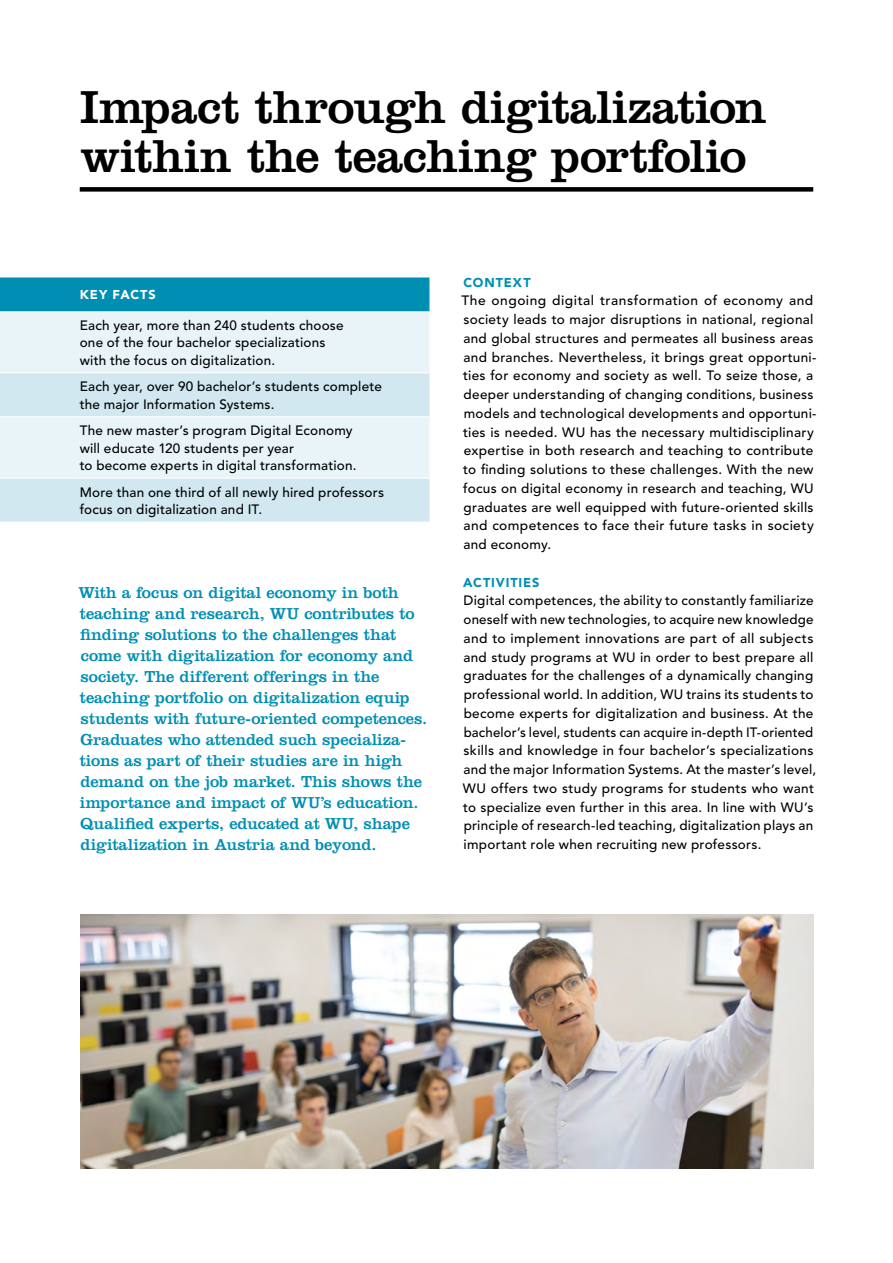
<style>
.page{position:relative;width:893px;height:1263px;background:#fff}
.page>*{position:absolute;margin:0;border:0;box-sizing:border-box;transform-origin:0 0}
.WU17_Headline_A4{font:48px/48.8px "Clarendon LT Std";letter-spacing:-.01em;color:#000}
.Impact-Zitat{font:16.5px/21px "Clarendon LT Std";letter-spacing:-.005em;color:#008fb3}
.WU17_Copy_EN{font:500 13.5px/18.8px "Avenir LT Std";letter-spacing:.02em;color:#000}
.WU17_Tab_Copy_7_5_EN{font:500 13.5px/17.2px "Avenir LT Std";letter-spacing:.015em;color:#000}
.WU17_Zwiti_1__Versal{font:900 12.75px "Avenir LT Std";letter-spacing:.07em;color:#008fb3}
.WU17_Tab_Headline_EN{font:900 12.75px "Avenir LT Std";letter-spacing:.08em;color:#fff}
</style>
<div class="page">
<div style="left:0;top:277px;width:429px;height:34px;background:#008fb3"></div>
<div style="left:0;top:311px;width:429px;height:61px;background:#e8f4f8"></div>
<svg style="left:0;top:373px;width:429px;height:149px;background:#daedf3"></svg>
<hr style="left:0;top:416px;width:80px;height:1px;background:#fff">
<hr style="left:80px;top:416px;width:349px;height:1px;background:#fff">
<hr style="left:0;top:478px;width:80px;height:1px;background:#fff">
<hr style="left:80px;top:478px;width:349px;height:1px;background:#fff">
<img style="left:80px;top:915px;width:733px;height:253px">
<div style="left:80px;top:187px;width:733px;height:5px;background:#000"></div>
<p class="WU17_Headline_A4" style="left:80px;top:83px;width:688px">Impact through digitalization within the teaching portfolio</p>
<p class="WU17_Tab_Headline_EN" style="left:80px;top:287px;width:78px">KEY FACTS</p>
<p class="WU17_Tab_Copy_7_5_EN" style="left:80px;top:317px;width:265px">Each year, more than 240 students choose one of the four bachelor specializations with the focus on digitalization.</p>
<p class="WU17_Tab_Copy_7_5_EN" style="left:80px;top:378px;width:304px">Each year, over 90 bachelor’s students complete the major Information Systems.</p>
<p class="WU17_Tab_Copy_7_5_EN" style="left:80px;top:422px;width:278px">The new master’s program Digital Economy will educate 120 students per year<br>to become experts in digital transformation.</p>
<p class="WU17_Tab_Copy_7_5_EN" style="left:80px;top:484px;width:306px">More than one third of all newly hired professors focus on digitalization and IT.</p>
<p class="Impact-Zitat" style="left:78px;top:582px;width:350px">With a focus on digital economy in both teaching and research, WU contributes to finding solutions to the challenges that come with digitalization for economy and society. The different offerings in the teaching portfolio on digitalization equip students with future-oriented competences.<br>Graduates who attended such specializa&shy;tions as part of their studies are in high demand on the job market. This shows the importance and impact of WU’s education.<br>Qualified experts, educated at WU, shape digitalization in Austria and beyond.</p>
<p class="WU17_Zwiti_1__Versal" style="left:464px;top:274px;width:69px">CONTEXT</p>
<p class="WU17_Copy_EN" style="left:461px;top:292px;width:357px">The ongoing digital transformation of economy and society leads to major disruptions in national, regional and global structures and permeates all business areas and branches. Nevertheless, it brings great opportuni&shy;ties for economy and society as well. To seize those, a deeper understanding of changing conditions, business models and technological developments and opportuni&shy;ties is needed. WU has the necessary multidisciplinary expertise in both research and teaching to contribute to finding solutions to these challenges. With the new focus on digital economy in research and teaching, WU graduates are well equipped with future-oriented skills and competences to face their future tasks in society and economy.</p>
<p class="WU17_Zwiti_1__Versal" style="left:463px;top:574px;width:78px">ACTIVITIES</p>
<p class="WU17_Copy_EN" style="left:463px;top:592px;width:355px">Digital competences, the ability to constantly familiarize oneself with new technologies, to acquire new knowledge and to implement innovations are part of all subjects and study programs at WU in order to best prepare all graduates for the challenges of a dynamically changing professional world. In addition, WU trains its students to become experts for digitalization and business. At the bachelor’s level, students can acquire in-depth IT-oriented skills and knowledge in four bachelor’s specializations and the major Information Systems. At the master’s level, WU offers two study programs for students who want to specialize even further in this area. In line with WU’s principle of research-led teaching, digitalization plays an important role when recruiting new professors.</p>
</div>
